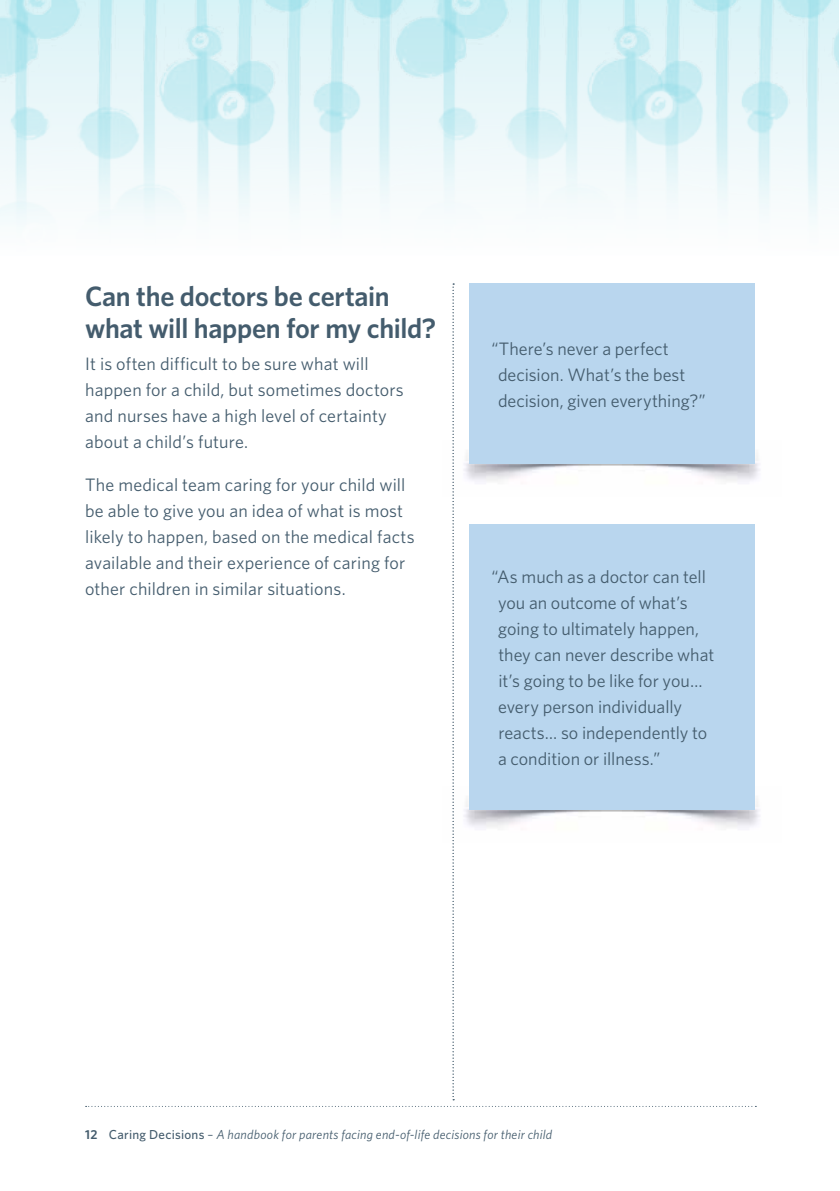
<style>
.page{position:relative;width:840px;height:1191px;background:#fff}
.page>*{position:absolute;margin:0;border:0;box-sizing:border-box;transform-origin:0 0}
.t1{font:600 28px/32px "Whitney";letter-spacing:-.01em;color:#445c6d}
.t2{font:18px/26px "Whitney";letter-spacing:.005em;color:#445c6d}
.t3{font:italic 13px "Whitney";letter-spacing:.015em;color:#445c6d}
.s1{font-weight:600;font-style:normal}
.s2{font-weight:500;font-style:normal}
.s3{font-style:normal}
</style>
<div class="page">
<svg style="left:86px;top:1106px;width:670px;height:1px"></svg>
<svg style="left:0;top:1px;width:838px;height:224px"></svg>
<div style="left:469px;top:283px;width:285px;height:181px;background:#b9d6ee"></div>
<div style="left:469px;top:524px;width:285px;height:285px;background:#b9d6ee"></div>
<svg style="left:452px;top:283px;width:2px;height:817px"></svg>
<h1 class="t1" style="left:85px;top:280px;width:352px">Can the doctors be certain what will happen for my child?</h1>
<p class="t2" style="left:85px;top:350px;width:320px">It is often difficult to be sure what will happen for a child, but sometimes doctors and nurses have a high level of certainty about a child’s future.</p>
<p class="t2" style="left:85px;top:471px;width:331px">The medical team caring for your child will be able to give you an idea of what is most likely to happen, based on the medical facts available and their experience of caring for other children in similar situations.</p>
<p class="t2" style="left:497px;top:335px;width:209px;text-indent:-7px">“There’s never a perfect decision. What’s the best decision, given everything?”</p>
<p class="t2" style="left:498px;top:563px;width:218px;text-indent:-7px">“As much as a doctor can tell you an outcome of what’s going to ultimately happen, they can never describe what it’s going to be like for you… every person individually reacts… so independently to a condition or illness.”</p>
<p class="t3" style="left:85px;top:1126px;width:468px"><span class="s1">12</span> <span class="s2">Caring Decisions</span> <span class="s3">–</span> A handbook for parents facing end-of-life decisions for their child</p>
</div>
